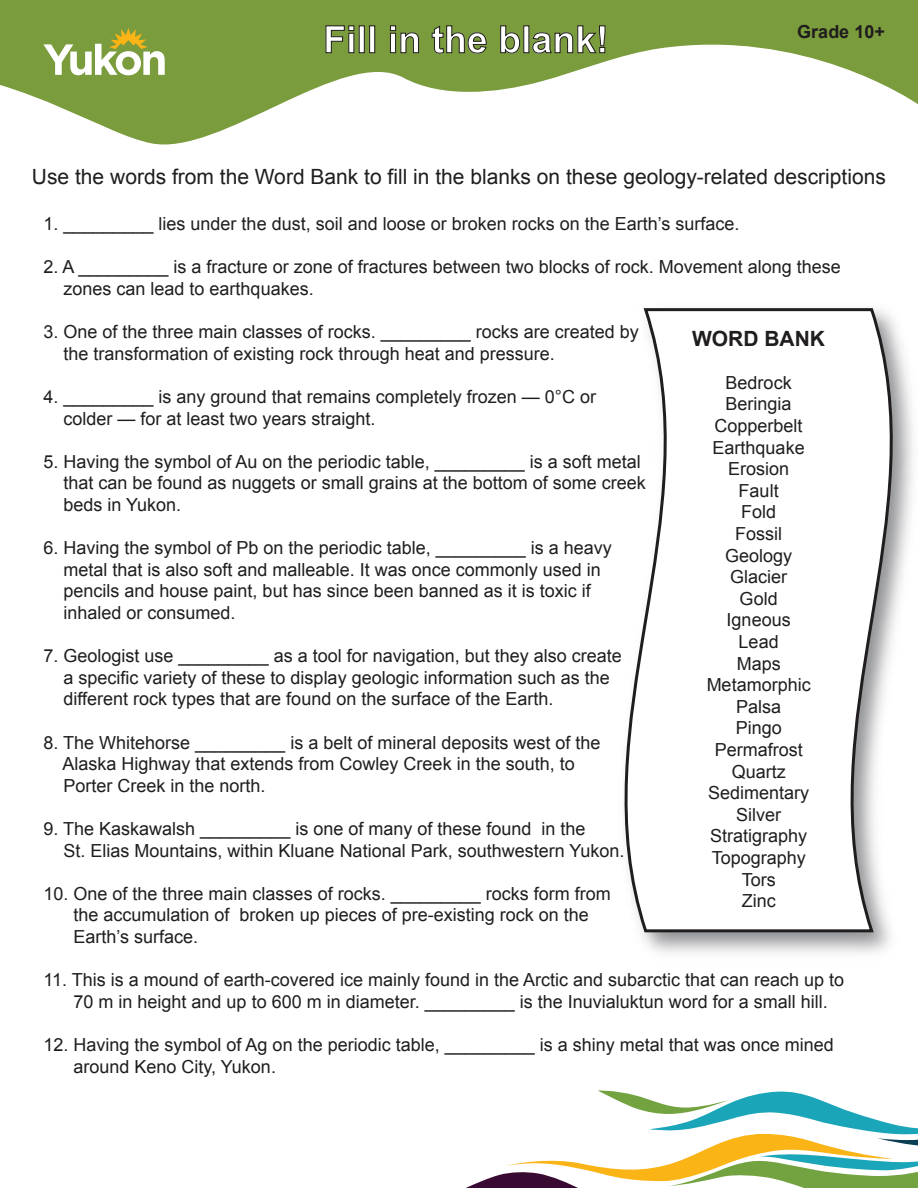
<style>
.page{position:relative;width:918px;height:1188px;background:#fff}
.page>*{position:absolute;margin:0;border:0;box-sizing:border-box;transform-origin:0 0}
.t1{font:700 37.5px "Arial";color:#fff}
.t2{font:21px "Arial";color:#201d1e}
.t3{font:700 21px "Arial";color:#201d1e}
.t4{font:18px/21.6px "Arial";color:#201d1e}
.t5{font:700 18px "Arial";color:#201d1e}
</style>
<div class="page">
<svg style="left:1px;top:1px;width:917px;height:144px;fill:#7a9c3d"></svg>
<svg style="left:466px;top:1091px;width:452px;height:97px"></svg>
<svg style="left:43px;top:28px;width:122px;height:47px"></svg>
<svg style="left:326px;top:25px;width:28px;height:28px"></svg>
<div style="left:359px;top:26px;width:6px;height:27px;border:1px solid #201d1e"></div>
<div style="left:369px;top:26px;width:6px;height:27px;border:1px solid #201d1e"></div>
<svg style="left:390px;top:25px;width:29px;height:28px"></svg>
<svg style="left:432px;top:25px;width:55px;height:29px;background:#688336"></svg>
<svg style="left:500px;top:25px;width:20px;height:29px"></svg>
<div style="left:524px;top:26px;width:5px;height:27px;border:1px solid #201d1e"></div>
<svg style="left:532px;top:25px;width:73px;height:28px;background:#688336"></svg>
<svg style="left:621px;top:307px;width:297px;height:628px"></svg>
<h1 class="t1" style="left:323px;top:15px;width:287px">Fill in the blank!</h1>
<p class="t5" style="left:797px;top:20px;width:89px">Grade 10+</p>
<p class="t2" style="left:32px;top:163px;width:855px">Use the words from the Word Bank to fill in the blanks on these geology-related descriptions</p>
<p class="t4" style="left:44px;top:213px;width:698px">1. _________ lies under the dust, soil and loose or broken rocks on the Earth’s surface.</p>
<p class="t4" style="left:64px;top:256px;width:779px;text-indent:-20px">2. A _________ is a fracture or zone of fractures between two blocks of rock. Movement along these zones can lead to earthquakes.</p>
<p class="t4" style="left:64px;top:321px;width:577px;text-indent:-20px">3. One of the three main classes of rocks. _________ rocks are created by the transformation of existing rock through heat and pressure.</p>
<p class="t4" style="left:64px;top:386px;width:534px;text-indent:-20px">4. _________ is any ground that remains completely frozen — 0°C or colder — for at least two years straight.</p>
<p class="t4" style="left:64px;top:451px;width:584px;text-indent:-20px">5. Having the symbol of Au on the periodic table, _________ is a soft metal that can be found as nuggets or small grains at the bottom of some creek beds in Yukon.</p>
<p class="t4" style="left:64px;top:537px;width:550px;text-indent:-20px">6. Having the symbol of Pb on the periodic table, _________ is a heavy metal that is also soft and malleable. It was once commonly used in pencils and house paint, but has since been banned as it is toxic if inhaled or consumed.</p>
<p class="t4" style="left:64px;top:645px;width:560px;text-indent:-20px">7. Geologist use _________ as a tool for navigation, but they also create a specific variety of these to display geologic information such as the different rock types that are found on the surface of the Earth.</p>
<p class="t4" style="left:63px;top:732px;width:539px;text-indent:-19px">8. The Whitehorse _________ is a belt of mineral deposits west of the<br>Alaska Highway that extends from Cowley Creek in the south, to<br>Porter Creek in the north.</p>
<p class="t4" style="left:64px;top:818px;width:562px;text-indent:-20px">9. The Kaskawalsh _________ is one of many of these found in the<br>St. Elias Mountains, within Kluane National Park, southwestern Yukon.</p>
<p class="t4" style="left:74px;top:883px;width:539px;text-indent:-30px">10. One of the three main classes of rocks. _________ rocks form from the accumulation of broken up pieces of pre-existing rock on the<br>Earth’s surface.</p>
<p class="t4" style="left:74px;top:969px;width:772px;text-indent:-30px">11. This is a mound of earth-covered ice mainly found in the Arctic and subarctic that can reach up to<br>70 m in height and up to 600 m in diameter. _________ is the Inuvialuktun word for a small hill.</p>
<p class="t4" style="left:74px;top:1034px;width:762px;text-indent:-30px">12. Having the symbol of Ag on the periodic table, _________ is a shiny metal that was once mined around Keno City, Yukon.</p>
<p class="t3" style="left:692px;top:324px;width:134px">WORD BANK</p>
<p class="t4" style="left:707px;top:372px;width:106px;text-align:center">Bedrock<br>Beringia<br>Copperbelt<br>Earthquake<br>Erosion<br>Fault<br>Fold<br>Fossil<br>Geology<br>Glacier<br>Gold<br>Igneous<br>Lead<br>Maps<br>Metamorphic<br>Palsa<br>Pingo<br>Permafrost<br>Quartz<br>Sedimentary<br>Silver<br>Stratigraphy<br>Topography<br>Tors<br>Zinc</p>
</div>
